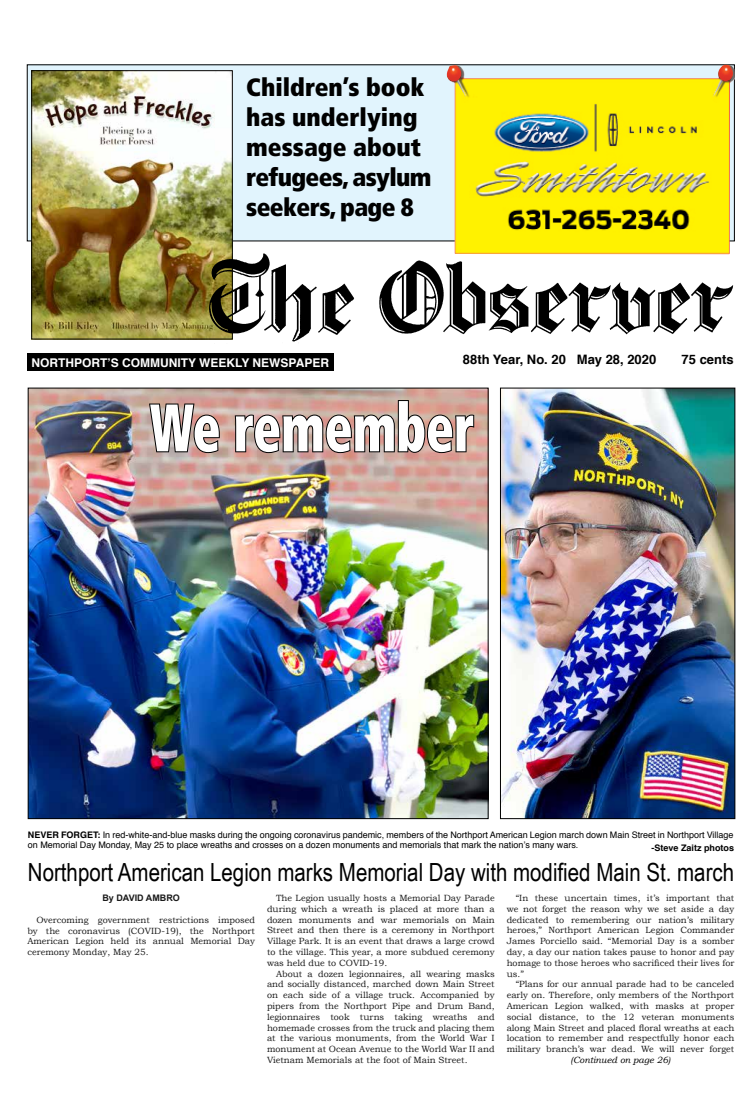
<style>
.page{position:relative;width:756px;height:1116px;background:#fff}
.page>*{position:absolute;margin:0;border:0;box-sizing:border-box;transform-origin:0 0}
.t1{font:900 condensed 67px "Frutiger";color:#fff;scale:.75 1}
.t2{font:900 condensed 25px/30px "Frutiger";color:#000}
.t3{font:25px "Arial Narrow";color:#000}
.t4{font:700 13px "Helvetica";color:#000}
.t5{font:700 12px "Helvetica";color:#fff}
.t6{font:9px/10.8px "Bookman Old Style";color:#1a1a1a;text-align:justify}
.t7{font:9px/10.8px "Helvetica";color:#000}
.t8{font:italic 9px "Bookman Old Style";color:#000}
.t9{font:700 9px "Helvetica";color:#000}
.t10{font:700 9px "Arial";color:#1a1a1a}
.s1{font-weight:700}
</style>
<div class="page">
<svg style="left:534px;top:64px;width:201px;height:1px"></svg>
<div style="left:27px;top:65px;width:707px;height:176px;background:#e1f4fd"></div>
<div style="left:27px;top:354px;width:306px;height:17px;background:#000"></div>
<img style="left:447px;top:65px;width:288px;height:185px">
<img style="left:502px;top:390px;width:231px;height:427px">
<div style="left:500px;top:388px;width:235px;height:431px;border:1px solid #000"></div>
<img style="left:30px;top:390px;width:456px;height:427px">
<svg style="left:148px;top:403px;width:73px;height:51px;background:#967f7a"></svg>
<svg style="left:234px;top:399px;width:241px;height:55px;background:#a5857c"></svg>
<img style="left:33px;top:72px;width:198px;height:265px">
<div style="left:31px;top:70px;width:202px;height:269px;border:1px solid #000"></div>
<img style="left:202px;top:250px;width:532px;height:92px">
<h2 class="t2" style="left:246px;top:73px;width:187px">Children’s book has underlying message about refugees, asylum seekers, page 8</h2>
<h3 class="t5" style="left:31px;top:353px;width:299px">NORTHPORT’S COMMUNITY WEEKLY NEWSPAPER</h3>
<h3 class="t4" style="left:463px;top:348px;width:195px">88th Year, No. 20 May 28, 2020</h3>
<h3 class="t4" style="left:682px;top:348px;width:54px">75 cents</h3>
<h1 class="t1" style="left:150px;top:387px;width:434px">We remember</h1>
<p class="t7" style="left:28px;top:829px;width:707px"><span class="s1">NEVER FORGET:</span> In red-white-and-blue masks during the ongoing coronavirus pandemic, members of the Northport American Legion march down Main Street in Northport Village on Memorial Day Monday, May 25 to place wreaths and crosses on a dozen monuments and memorials that mark the nation’s many wars.</p>
<p class="t9" style="left:652px;top:840px;width:84px">-Steve Zaitz photos</p>
<h2 class="t3" style="left:28px;top:858px;width:708px">Northport American Legion marks Memorial Day with modified Main St. march</h2>
<p class="t10" style="left:102px;top:893px;width:79px">By DAVID AMBRO</p>
<p class="t6" style="left:27px;top:914px;width:229px;text-indent:9px">Overcoming government restrictions imposed by the coronavirus (COVID-19), the Northport American Legion held its annual Memorial Day ceremony Monday, May 25.</p>
<p class="t6" style="left:507px;top:893px;width:229px;text-indent:9px">“In these uncertain times, it’s important that we not forget the reason why we set aside a day dedicated to remembering our nation’s military heroes,” Northport American Legion Commander James Porciello said. “Memorial Day is a somber day, a day our nation takes pause to honor and pay homage to those heroes who sacrificed their lives for us.”</p>
<p class="t6" style="left:507px;top:979px;width:229px;text-indent:9px">“Plans for our annual parade had to be canceled early on. Therefore, only members of the Northport American Legion walked, with masks at proper social distance, to the 12 veteran monuments along Main Street and placed floral wreaths at each location to remember and respectfully honor each military branch’s war dead. We will never forget</p>
<p class="t8" style="left:571px;top:1054px;width:101px">(Continued on page 26)</p>
<p class="t6" style="left:267px;top:893px;width:229px;text-indent:9px">The Legion usually hosts a Memorial Day Parade during which a wreath is placed at more than a dozen monuments and war memorials on Main Street and then there is a ceremony in Northport Village Park. It is an event that draws a large crowd to the village. This year, a more subdued ceremony was held due to COVID-19.</p>
<p class="t6" style="left:267px;top:968px;width:229px;text-indent:9px">About a dozen legionnaires, all wearing masks and socially distanced, marched down Main Street on each side of a village truck. Accompanied by pipers from the Northport Pipe and Drum Band, legionnaires took turns taking wreaths and homemade crosses from the truck and placing them at the various monuments, from the World War I monument at Ocean Avenue to the World War II and Vietnam Memorials at the foot of Main Street.</p>
</div>
